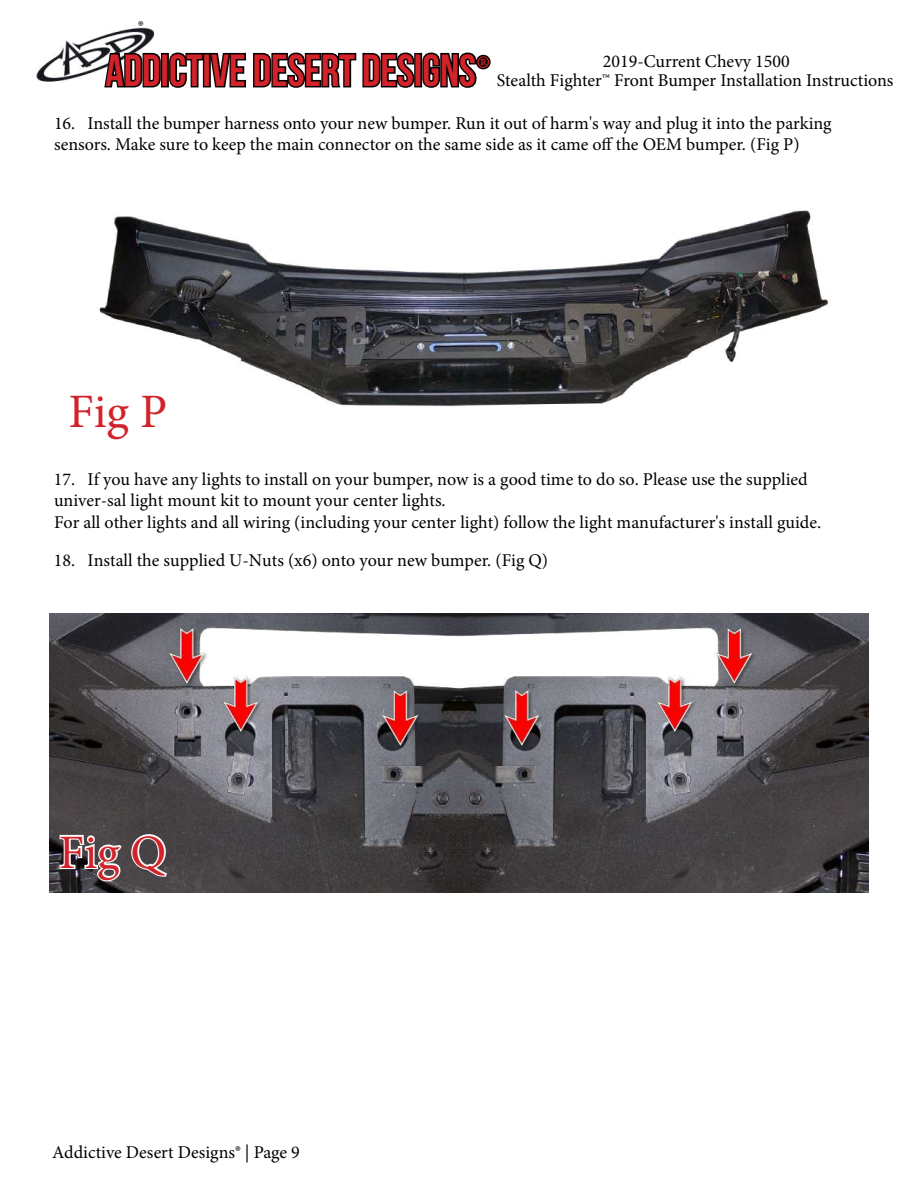
<style>
.page{position:relative;width:918px;height:1188px;background:#fff}
.page>*{position:absolute;margin:0;border:0;box-sizing:border-box;transform-origin:0 0}
.t1{font:48px "Minion Pro";color:#d2232a}
.t2{font:45px "Bebas Neue";color:#d2232a}
.t3{font:18px/21.6px "Minion Pro";color:#000}
.s1{font-family:"Minion Pro"}
</style>
<div class="page">
<img style="left:36px;top:26px;width:119px;height:56px">
<svg style="left:103px;top:51px;width:59px;height:37px"></svg>
<div style="left:161px;top:53px;width:8px;height:34px;border:3px solid #000"></div>
<svg style="left:168px;top:52px;width:323px;height:36px"></svg>
<img style="left:97px;top:210px;width:734px;height:197px">
<svg style="left:97px;top:393px;width:36px;height:14px"></svg>
<svg style="left:139px;top:392px;width:29px;height:15px"></svg>
<img style="left:50px;top:613px;width:818px;height:280px">
<img style="left:167px;top:626px;width:43px;height:62px">
<img style="left:380px;top:688px;width:43px;height:62px">
<img style="left:221px;top:675px;width:43px;height:62px">
<img style="left:715px;top:626px;width:42px;height:62px">
<img style="left:502px;top:688px;width:43px;height:62px">
<img style="left:655px;top:675px;width:43px;height:62px">
<svg style="left:58px;top:833px;width:65px;height:50px"></svg>
<svg style="left:130px;top:833px;width:39px;height:46px"></svg>
<p class="t3" style="left:497px;top:51px;width:398px;line-height:19.4px;text-align:center">2019-Current Chevy 1500<br>Stealth Fighter™ Front Bumper Installation Instructions</p>
<h2 class="t2" style="left:106px;top:46px;width:386px">ADDICTIVE DESERT DESIGNS<span class="s1">®</span></h2>
<p class="t3" style="left:54px;top:112px;width:779px">16. Install the bumper harness onto your new bumper. Run it out of harm's way and plug it into the parking sensors. Make sure to keep the main connector on the same side as it came off the OEM bumper. (Fig P)</p>
<h1 class="t1" style="left:68px;top:380px;width:100px">Fig P</h1>
<p class="t3" style="left:54px;top:468px;width:769px">17. If you have any lights to install on your bumper, now is a good time to do so. Please use the supplied univer-sal light mount kit to mount your center lights.<br>For all other lights and all wiring (including your center light) follow the light manufacturer's install guide.</p>
<p class="t3" style="left:54px;top:550px;width:496px">18. Install the supplied U-Nuts (x6) onto your new bumper. (Fig Q)</p>
<h1 class="t1" style="left:59px;top:820px;width:109px">Fig Q</h1>
<p class="t3" style="left:52px;top:1141px;width:249px">Addictive Desert Designs® | Page 9</p>
</div>
